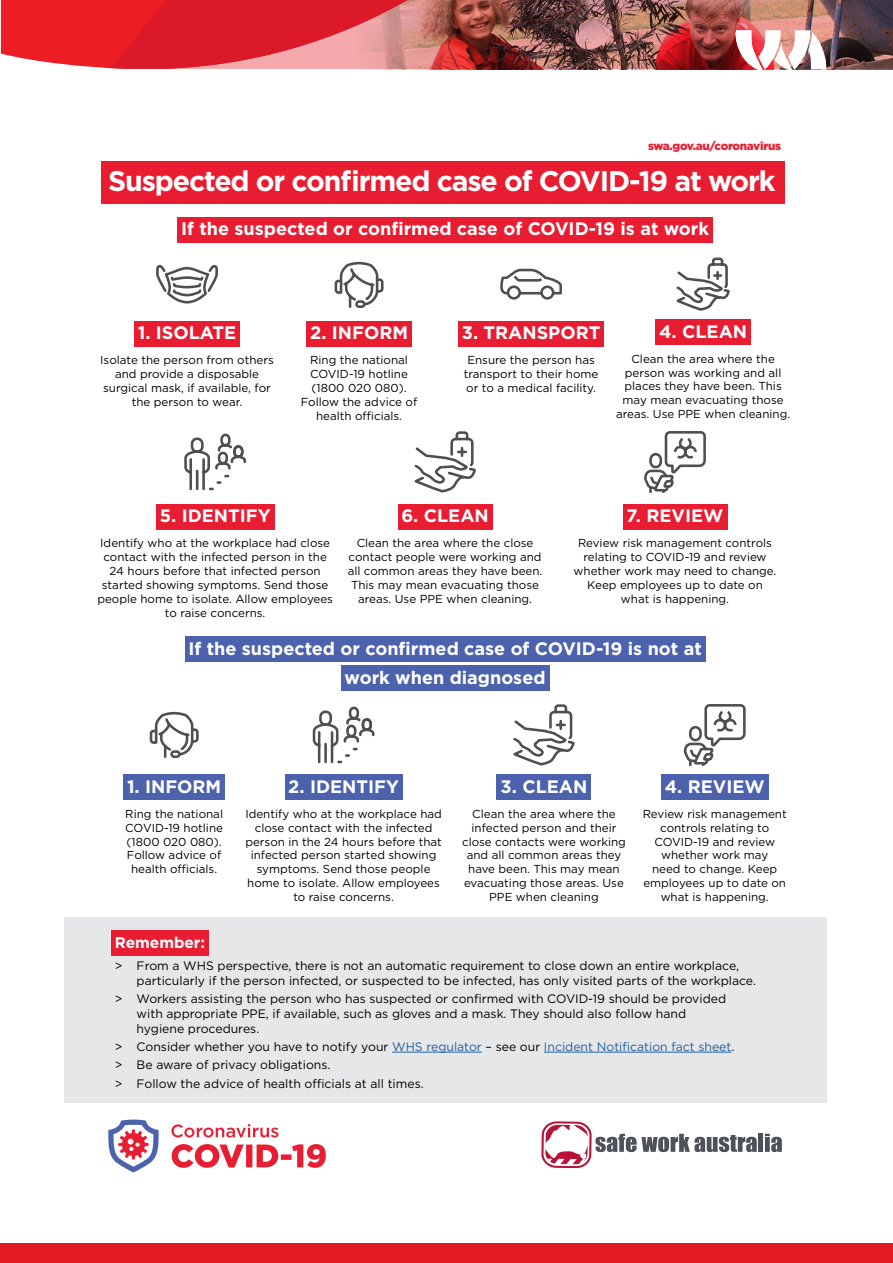
<style>
.page{position:relative;width:893px;height:1263px;background:#fff}
.page>*{position:absolute;margin:0;border:0;box-sizing:border-box;transform-origin:0 0}
.t1{font:700 28.35px "Gotham";letter-spacing:-.04em;color:#fff}
.t2{font:700 18px/29px "Gotham";color:#fff;text-align:center}
.t3{font:700 15.45px "Gotham";color:#fff}
.t4{font:12.3px/14.7px "Gotham";color:#000}
.t5{font:11.55px/14px "Gotham";color:#000;text-align:center}
.t6{font:900 11.55px "Gotham";letter-spacing:-.025em;color:#e81d32}
.s1{color:#215e9e}
</style>
<div class="page">
<img style="left:407px;top:0;width:486px;height:69px">
<svg style="left:1px;top:0;width:406px;height:69px;background:#e43b45"></svg>
<svg style="left:733px;top:30px;width:95px;height:40px"></svg>
<div style="left:0;top:1244px;width:893px;height:19px;background:#e31b23"></div>
<div style="left:64px;top:917px;width:762px;height:185px;background:#e6e7e8"></div>
<div style="left:101px;top:161px;width:683px;height:43px;background:#e81d32"></div>
<svg style="left:108px;top:1119px;width:51px;height:53px"></svg>
<div style="left:185px;top:637px;width:520px;height:25px;background:#4c62ad"></div>
<div style="left:341px;top:666px;width:208px;height:25px;background:#4c62ad"></div>
<div style="left:177px;top:217px;width:536px;height:26px;background:#e81d32"></div>
<div style="left:758px;top:1134px;width:5px;height:18px;background:#4d525a"></div>
<svg style="left:765px;top:1134px;width:17px;height:18px"></svg>
<svg style="left:542px;top:1121px;width:215px;height:47px"></svg>
<div style="left:134px;top:321px;width:106px;height:25px;background:#e81d32"></div>
<div style="left:306px;top:321px;width:106px;height:25px;background:#e81d32"></div>
<div style="left:458px;top:321px;width:146px;height:25px;background:#e81d32"></div>
<div style="left:655px;top:320px;width:96px;height:25px;background:#e81d32"></div>
<div style="left:156px;top:504px;width:118px;height:26px;background:#e81d32"></div>
<div style="left:398px;top:504px;width:94px;height:26px;background:#e81d32"></div>
<div style="left:623px;top:504px;width:104px;height:26px;background:#e81d32"></div>
<svg style="left:676px;top:257px;width:54px;height:54px"></svg>
<div style="left:123px;top:775px;width:102px;height:25px;background:#4c62ad"></div>
<svg style="left:414px;top:431px;width:62px;height:62px"></svg>
<div style="left:285px;top:775px;width:118px;height:25px;background:#4c62ad"></div>
<div style="left:497px;top:775px;width:94px;height:25px;background:#4c62ad"></div>
<div style="left:661px;top:775px;width:107px;height:25px;background:#4c62ad"></div>
<svg style="left:644px;top:431px;width:62px;height:62px"></svg>
<svg style="left:683px;top:704px;width:63px;height:62px"></svg>
<svg style="left:513px;top:704px;width:62px;height:62px"></svg>
<svg style="left:184px;top:433px;width:63px;height:58px"></svg>
<svg style="left:312px;top:706px;width:63px;height:58px"></svg>
<svg style="left:334px;top:262px;width:50px;height:46px"></svg>
<svg style="left:156px;top:264px;width:62px;height:40px"></svg>
<div style="left:111px;top:930px;width:98px;height:25px;background:#e81d32"></div>
<hr style="left:392px;top:1052px;width:90px;height:1px;background:#215e9e">
<hr style="left:544px;top:1052px;width:187px;height:1px;background:#215e9e">
<svg style="left:149px;top:712px;width:50px;height:46px"></svg>
<svg style="left:501px;top:268px;width:61px;height:32px"></svg>
<svg style="left:172px;top:1144px;width:154px;height:24px"></svg>
<svg style="left:171px;top:1124px;width:107px;height:13px"></svg>
<p class="t6" style="left:648px;top:138px;width:135px">swa.gov.au/coronavirus</p>
<p class="t1" style="left:108px;top:163px;width:669px">Suspected or confirmed case of COVID-19 at work</p>
<p class="t2" style="left:181px;top:214px;width:529px">If the suspected or confirmed case of COVID-19 is at work</p>
<p class="t2" style="left:138px;top:318px;width:100px">1. ISOLATE</p>
<p class="t5" style="left:100px;top:353px;width:175px">Isolate the person from others and provide a disposable surgical mask, if available, for the person to wear.</p>
<p class="t2" style="left:310px;top:318px;width:99px">2. INFORM</p>
<p class="t5" style="left:301px;top:353px;width:118px">Ring the national<br>COVID-19 hotline (1800 020 080).<br>Follow the advice of health officials.</p>
<p class="t2" style="left:462px;top:318px;width:140px">3. TRANSPORT</p>
<p class="t5" style="left:464px;top:353px;width:136px">Ensure the person has transport to their home or to a medical facility.</p>
<p class="t2" style="left:659px;top:317px;width:89px">4. CLEAN</p>
<p class="t5" style="left:616px;top:351px;width:176px">Clean the area where the person was working and all places they have been. This may mean evacuating those areas. Use PPE when cleaning.</p>
<p class="t2" style="left:160px;top:501px;width:112px">5. IDENTIFY</p>
<p class="t5" style="left:97px;top:536px;width:237px">Identify who at the workplace had close contact with the infected person in the 24 hours before that infected person started showing symptoms. Send those people home to isolate. Allow employees to raise concerns.</p>
<p class="t2" style="left:401px;top:501px;width:89px">6. CLEAN</p>
<p class="t5" style="left:348px;top:536px;width:196px">Clean the area where the close contact people were working and all common areas they have been.<br>This may mean evacuating those areas. Use PPE when cleaning.</p>
<p class="t2" style="left:627px;top:501px;width:98px">7. REVIEW</p>
<p class="t5" style="left:574px;top:536px;width:204px">Review risk management controls relating to COVID-19 and review whether work may need to change.<br>Keep employees up to date on what is happening.</p>
<p class="t2" style="left:188px;top:634px;width:515px">If the suspected or confirmed case of COVID-19 is not at work when diagnosed</p>
<p class="t2" style="left:127px;top:772px;width:96px">1. INFORM</p>
<p class="t5" style="left:125px;top:806px;width:99px">Ring the national<br>COVID-19 hotline (1800 020 080).<br>Follow advice of health officials.</p>
<p class="t2" style="left:288px;top:772px;width:112px">2. IDENTIFY</p>
<p class="t5" style="left:245px;top:806px;width:198px">Identify who at the workplace had close contact with the infected person in the 24 hours before that infected person started showing symptoms. Send those people home to isolate. Allow employees to raise concerns.</p>
<p class="t2" style="left:501px;top:772px;width:88px">3. CLEAN</p>
<p class="t5" style="left:462px;top:806px;width:165px">Clean the area where the infected person and their close contacts were working and all common areas they have been. This may mean evacuating those areas. Use<br>PPE when cleaning</p>
<p class="t2" style="left:665px;top:772px;width:101px">4. REVIEW</p>
<p class="t5" style="left:643px;top:806px;width:146px">Review risk management controls relating to<br>COVID-19 and review whether work may<br>need to change. Keep employees up to date on what is happening.</p>
<p class="t3" style="left:115px;top:932px;width:92px">Remember:</p>
<p class="t4" style="left:137px;top:958px;width:621px;text-indent:-22px">&gt; From a WHS perspective, there is not an automatic requirement to close down an entire workplace, particularly if the person infected, or suspected to be infected, has only visited parts of the workplace.</p>
<p class="t4" style="left:137px;top:991px;width:591px;text-indent:-22px">&gt; Workers assisting the person who has suspected or confirmed with COVID-19 should be provided with appropriate PPE, if available, such as gloves and a mask. They should also follow hand hygiene procedures.</p>
<p class="t4" style="left:115px;top:1037px;width:621px;line-height:18.3px">&gt; Consider whether you have to notify your <span class="s1">WHS regulator</span> – see our <span class="s1">Incident Notification fact sheet</span>. &gt; Be aware of privacy obligations.<br>&gt; Follow the advice of health officials at all times.</p>
</div>
